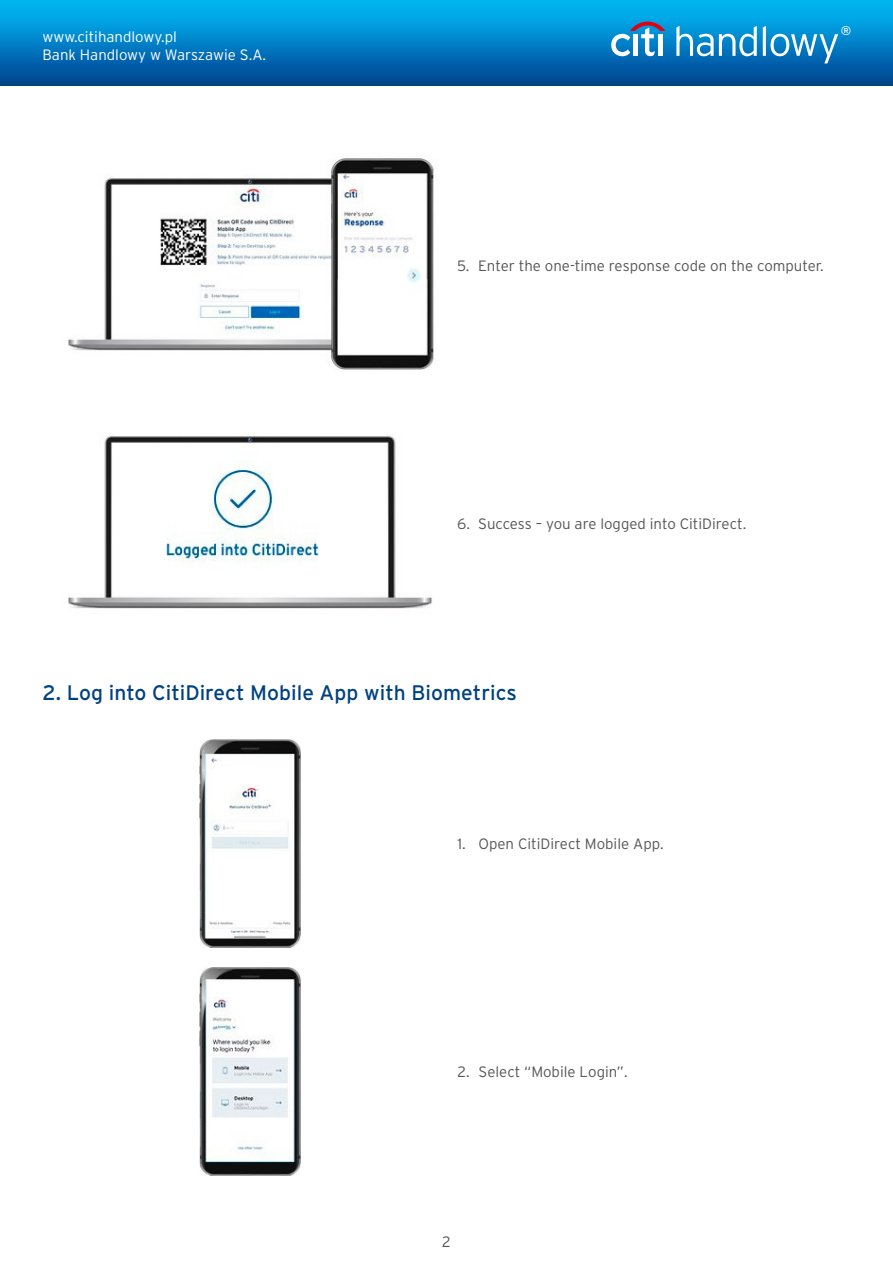
<style>
.page{position:relative;width:893px;height:1263px;background:#fff}
.page>*{position:absolute;margin:0;border:0;box-sizing:border-box;transform-origin:0 0}
.t1{font:21px "Interstate Pl";color:#004180}
.t2{font:300 15px "Interstate Pl";color:#565656}
.t3{font:300 15px/18px "Interstate Pl";color:#fff}
.t4{font:12.6px "Interstate Pl";color:#fff}
</style>
<div class="page">
<div style="left:0;top:0;width:893px;height:85px;background:linear-gradient(to bottom,#00befa,#004390)"></div>
<svg style="left:676px;top:26px;width:81px;height:30px"></svg>
<svg style="left:763px;top:26px;width:75px;height:37px"></svg>
<svg style="left:611px;top:22px;width:54px;height:34px"></svg>
<div style="left:658px;top:34px;width:5px;height:22px;background:#fff"></div>
<img style="left:68px;top:158px;width:366px;height:212px">
<img style="left:68px;top:434px;width:364px;height:175px">
<img style="left:199px;top:739px;width:102px;height:209px">
<img style="left:199px;top:967px;width:102px;height:209px">
<p class="t3" style="left:43px;top:28px;width:225px">www.citihandlowy.pl<br>Bank Handlowy w Warszawie S.A.</p>
<p class="t4" style="left:841px;top:24px;width:12px">®</p>
<p class="t2" style="left:457px;top:257px;width:368px">5. Enter the one-time response code on the computer.</p>
<p class="t2" style="left:457px;top:515px;width:291px">6. Success – you are logged into CitiDirect.</p>
<h1 class="t1" style="left:43px;top:681px;width:476px">2. Log into CitiDirect Mobile App with Biometrics</h1>
<p class="t2" style="left:458px;top:835px;width:208px">1. Open CitiDirect Mobile App.</p>
<p class="t2" style="left:458px;top:1063px;width:172px">2. Select “Mobile Login”.</p>
<p class="t2" style="left:442px;top:1233px;width:10px">2</p>
</div>
